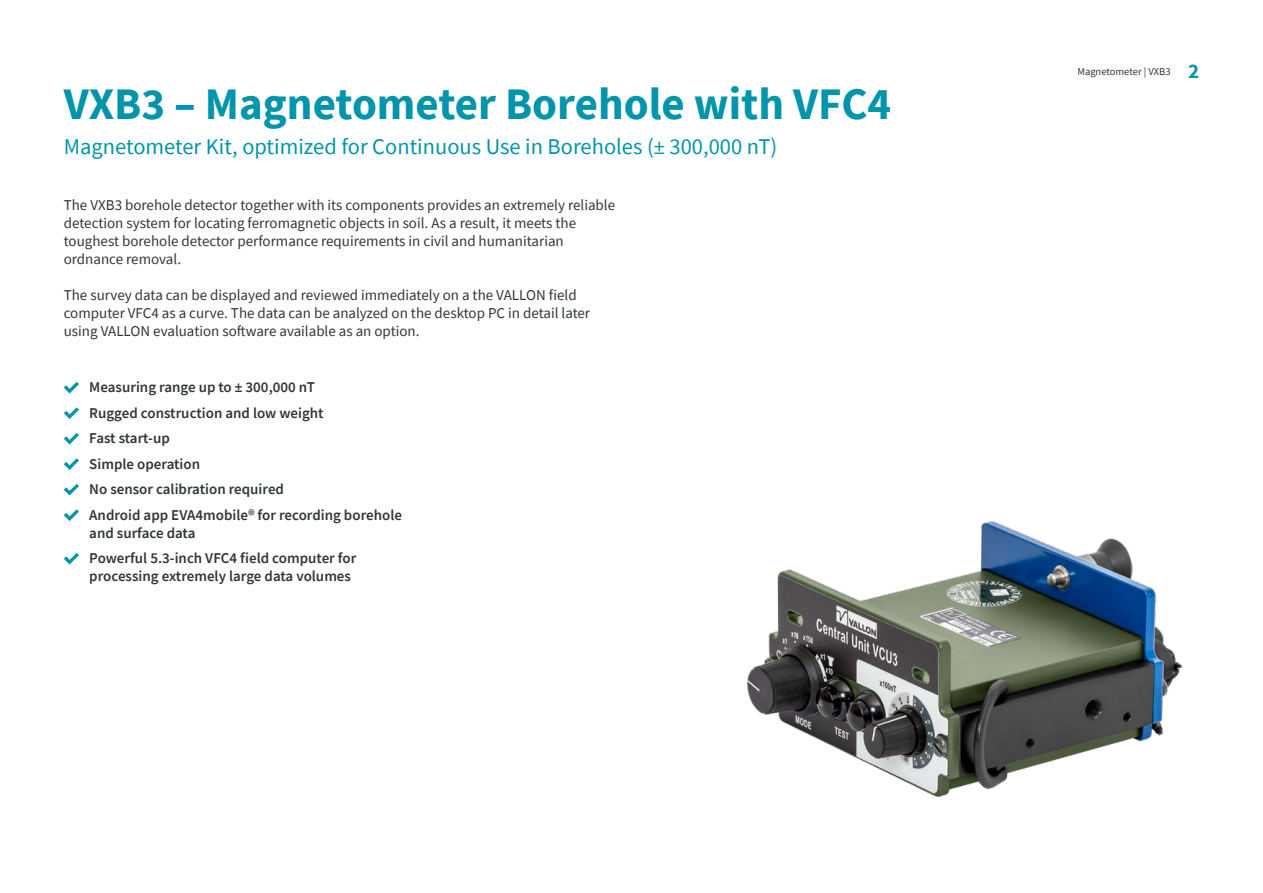
<style>
.page{position:relative;width:1263px;height:893px;background:#fff}
.page>*{position:absolute;margin:0;border:0;box-sizing:border-box;transform-origin:0 0}
.t1{font:700 45px "Source Sans Pro";color:#0095ab}
.t2{font:22.5px "Source Sans Pro";color:#0095ab}
.t3{font:700 21px "Source Sans Pro";color:#0095ab}
.t4{font:15px/18px "Source Sans Pro";color:#30373a}
.t5{font:600 15px/25.5px "Source Sans Pro";color:#30373a}
.t6{font:10.5px "Source Sans Pro";color:#30373a}
</style>
<div class="page">
<svg style="left:64px;top:382px;width:15px;height:11px"></svg>
<svg style="left:64px;top:407px;width:15px;height:12px"></svg>
<svg style="left:64px;top:433px;width:15px;height:11px"></svg>
<svg style="left:64px;top:458px;width:15px;height:12px"></svg>
<svg style="left:64px;top:484px;width:15px;height:11px"></svg>
<svg style="left:64px;top:509px;width:15px;height:12px"></svg>
<svg style="left:64px;top:553px;width:15px;height:12px"></svg>
<img style="left:747px;top:521px;width:436px;height:276px">
<h1 class="t1" style="left:64px;top:73px;width:829px">VXB3 – Magnetometer Borehole with VFC4</h1>
<h2 class="t2" style="left:64px;top:133px;width:715px">Magnetometer Kit, optimized for Continuous Use in Boreholes ±( 300,000 nT(</h2>
<p class="t4" style="left:64px;top:196px;width:553px">The VXB3 borehole detector together with its components provides an extremely reliable detection system for locating ferromagnetic objects in soil. As a result it, meets the toughest borehole detector performance requirements in civil and humanitarian ordnance removal.</p>
<p class="t4" style="left:64px;top:286px;width:528px">The survey data can be displayed and reviewed immediately on a the VALLON field computer VFC4 as a curve. The data can be analyzed on the desktop PC in detail later using VALLON evaluation software available as an option.</p>
<p class="t5" style="left:89px;top:374px;width:314px">Measuring range up to ± 300,000 nT<br>Rugged construction and low weight<br>Fast start-up<br>Simple operation<br>No sensor calibration required<br>Android app EVA4mobile® for recording borehole</p>
<p class="t5" style="left:89px;top:520px;width:269px">and surface data<br>Powerful 5.3-inch VFC4 field computer for</p>
<p class="t5" style="left:89px;top:563px;width:263px">processing extremely large data volumes</p>
<p class="t6" style="left:1077px;top:65px;width:95px">Magnetometer | VXB3</p>
<h3 class="t3" style="left:1188px;top:56px;width:13px">2</h3>
</div>
